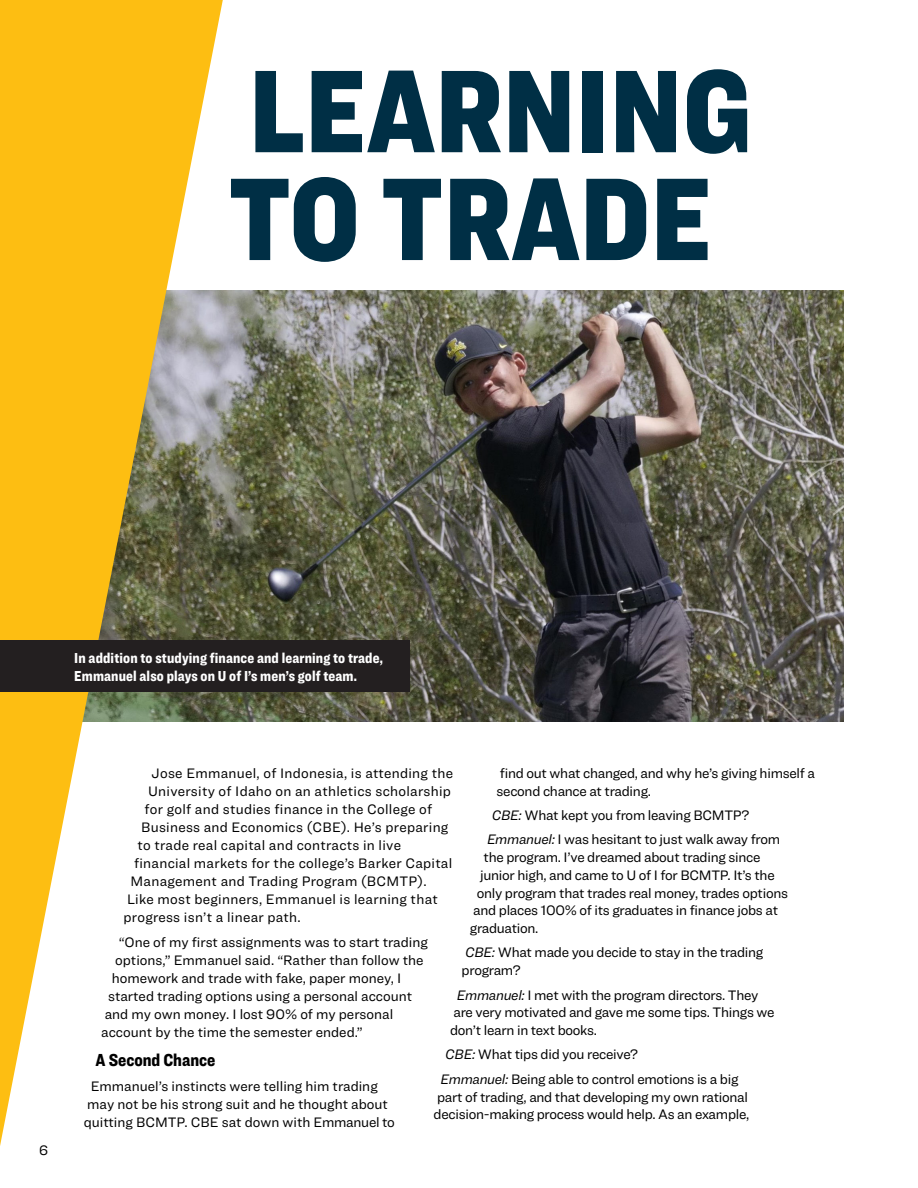
<style>
.page{position:relative;width:918px;height:1188px;background:#fff}
.page>*{position:absolute;margin:0;border:0;box-sizing:border-box;transform-origin:0 0}
.header1{font:900 121.95px/107.9px "Ringside Condensed";color:#002f45}
.sub1{font:900 18px "Ringside Condensed";color:#000}
.t1{font:900 15px/18px "Ringside Condensed";letter-spacing:.01em;color:#fff}
.body1{font:14.25px/17.7px "Ringside";letter-spacing:-.005em;color:#000}
.body1-2{font:14.25px "Ringside";letter-spacing:.02em;color:#000}
.s1{font-style:italic}
</style>
<div class="page">
<img style="left:223px;top:290px;width:621px;height:431px">
<svg style="left:0;top:0;width:223px;height:1146px;fill:#fdbe12"></svg>
<div style="left:0;top:640px;width:410px;height:52px;background:#231f20"></div>
<p class="header1" style="left:228px;top:53px;width:526px">LEARNING<br>TO TRADE</p>
<p class="t1" style="left:74px;top:648px;width:310px">In addition to studying finance and learning to trade,<br>Emmanuel also plays on U of I’s men’s golf team.</p>
<p class="body1" style="left:39px;top:1141px;width:11px">6</p>
<p class="body1-2" style="left:152px;top:763px;width:303px">Jose Emmanuel, of Indonesia, is attending the</p>
<p class="body1-2" style="left:148px;top:781px;width:305px">University of Idaho on an athletics scholarship</p>
<p class="body1-2" style="left:145px;top:799px;width:289px">for golf and studies finance in the College of</p>
<p class="body1-2" style="left:141px;top:817px;width:309px">Business and Economics (CBE). He’s preparing</p>
<p class="body1-2" style="left:138px;top:835px;width:265px">to trade real capital and contracts in live</p>
<p class="body1-2" style="left:134px;top:853px;width:320px">financial markets for the college’s Barker Capital</p>
<p class="body1-2" style="left:131px;top:871px;width:298px">Management and Trading Program (BCMTP).</p>
<p class="body1-2" style="left:127px;top:889px;width:312px">Like most beginners, Emmanuel is learning that</p>
<p class="body1-2" style="left:124px;top:907px;width:179px">progress isn’t a linear path.</p>
<p class="body1" style="left:119px;top:933px;width:311px">“One of my first assignments was to start trading</p>
<p class="body1" style="left:115px;top:951px;width:310px">options,” Emmanuel said. “Rather than follow the</p>
<p class="body1" style="left:112px;top:969px;width:291px">homework and trade with fake, paper money, I</p>
<p class="body1" style="left:108px;top:987px;width:306px">started trading options using a personal account</p>
<p class="body1" style="left:105px;top:1005px;width:290px">and my own money. I lost 90% of my personal</p>
<p class="body1" style="left:101px;top:1023px;width:263px">account by the time the semester ended.”</p>
<p class="sub1" style="left:96px;top:1047px;width:121px">A Second Chance</p>
<p class="body1" style="left:84px;top:1076px;width:313px;text-indent:7px">Emmanuel’s instincts were telling him trading may not be his strong suit and he thought about quitting BCMTP. CBE sat down with Emmanuel to</p>
<p class="body1" style="left:497px;top:764px;width:320px">find out what changed, and why he’s giving himself a second chance at trading.</p>
<p class="body1" style="left:492px;top:806px;width:259px"><span class="s1">CBE:</span> What kept you from leaving BCMTP?</p>
<p class="body1" style="left:487px;top:830px;width:295px"><span class="s1">Emmanuel:</span> I was hesitant to just walk away from</p>
<p class="body1" style="left:484px;top:848px;width:278px">the program. I’ve dreamed about trading since</p>
<p class="body1" style="left:480px;top:866px;width:296px">junior high, and came to U of I for BCMTP. It’s the</p>
<p class="body1" style="left:477px;top:884px;width:313px">only program that trades real money, trades options</p>
<p class="body1" style="left:473px;top:901px;width:306px">and places 100% of its graduates in finance jobs at</p>
<p class="body1" style="left:470px;top:919px;width:70px">graduation.</p>
<p class="body1" style="left:462px;top:943px;width:303px"><span class="s1">CBE:</span> What made you decide to stay in the trading program?</p>
<p class="body1" style="left:450px;top:986px;width:326px;text-indent:7px"><span class="s1">Emmanuel:</span> I met with the program directors. They are very motivated and gave me some tips. Things we don’t learn in text books.</p>
<p class="body1" style="left:445px;top:1045px;width:194px"><span class="s1">CBE:</span> What tips did you receive?</p>
<p class="body1" style="left:434px;top:1070px;width:317px;text-align:center"><span class="s1">Emmanuel:</span> Being able to control emotions is a big part of trading, and that developing my own rational decision-making process would help. As an example,</p>
</div>
